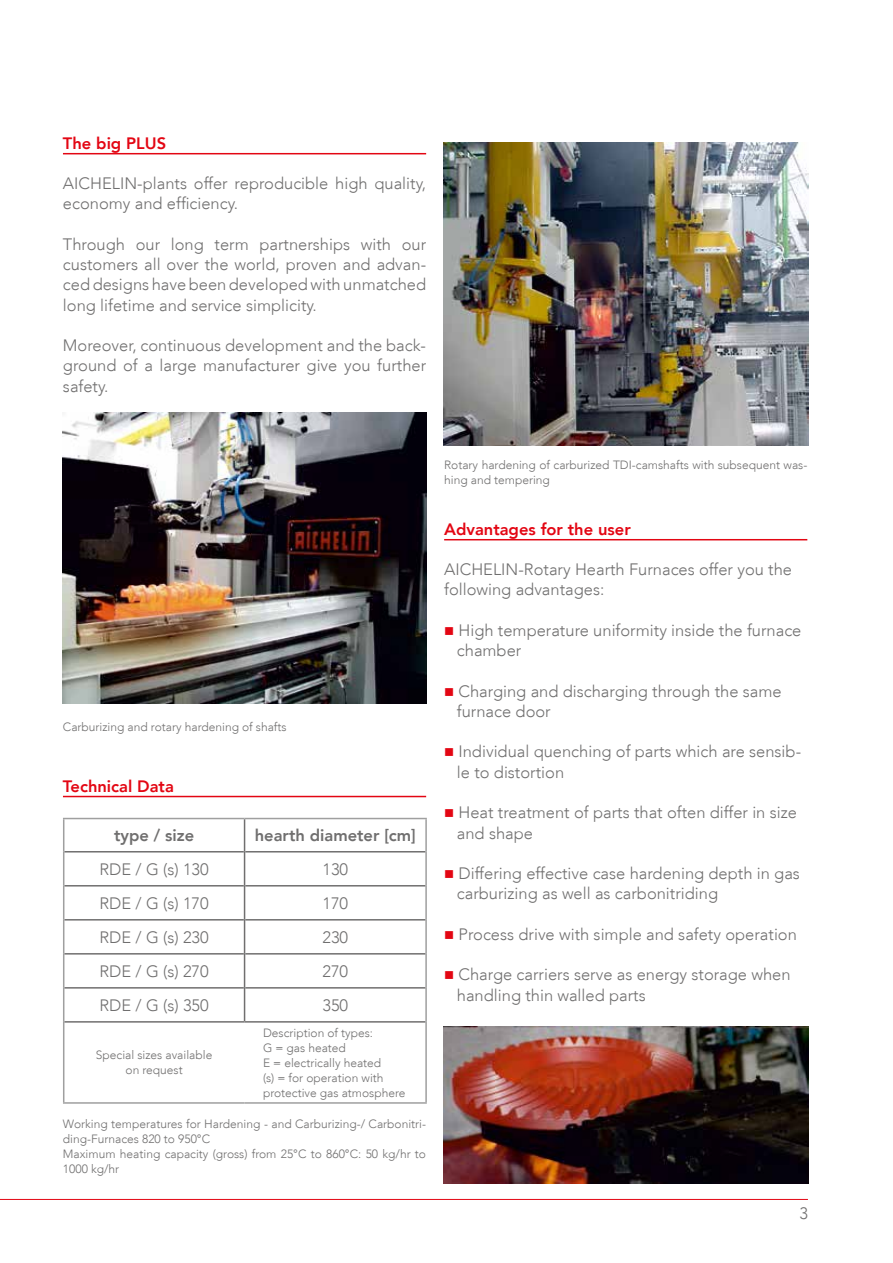
<style>
.page{position:relative;width:893px;height:1263px;background:#fff}
.page>*{position:absolute;margin:0;border:0;box-sizing:border-box;transform-origin:0 0}
.t1{font:300 16.5px/20.2px "Avenir LT";color:#706f6f}
.t2{font:800 16.5px "Avenir LT";color:#e30613}
.t3{font:800 16.5px "Avenir LT";color:#706f6f}
.t4{font:300 12px/15px "Avenir LT";color:#706f6f}
.s1{color:#e30613}
</style>
<div class="page">
<hr style="left:0;top:1199px;width:808px;height:1px;background:#e30613">
<img style="left:63px;top:412px;width:364px;height:292px">
<img style="left:444px;top:1027px;width:364px;height:156px">
<img style="left:443px;top:142px;width:365px;height:303px">
<hr style="left:63px;top:153px;width:363px;height:1px;background:#e30613">
<hr style="left:63px;top:796px;width:363px;height:1px;background:#e30613">
<hr style="left:63px;top:818px;width:182px;height:1px;background:#9f9f9f">
<hr style="left:63px;top:819px;width:1px;height:33px;background:#9f9f9f">
<hr style="left:245px;top:818px;width:182px;height:1px;background:#9f9f9f">
<hr style="left:425px;top:819px;width:2px;height:33px;background:#9f9f9f">
<hr style="left:63px;top:852px;width:1px;height:34px;background:#9f9f9f">
<hr style="left:425px;top:852px;width:2px;height:34px;background:#9f9f9f">
<hr style="left:63px;top:886px;width:1px;height:34px;background:#9f9f9f">
<hr style="left:425px;top:886px;width:2px;height:34px;background:#9f9f9f">
<hr style="left:63px;top:920px;width:1px;height:34px;background:#9f9f9f">
<hr style="left:425px;top:920px;width:2px;height:34px;background:#9f9f9f">
<hr style="left:63px;top:954px;width:1px;height:34px;background:#9f9f9f">
<hr style="left:425px;top:954px;width:2px;height:34px;background:#9f9f9f">
<hr style="left:63px;top:988px;width:1px;height:34px;background:#9f9f9f">
<hr style="left:425px;top:988px;width:2px;height:34px;background:#9f9f9f">
<hr style="left:63px;top:1022px;width:1px;height:80px;background:#9f9f9f">
<hr style="left:425px;top:1022px;width:2px;height:80px;background:#9f9f9f">
<hr style="left:63px;top:1102px;width:182px;height:2px;background:#9f9f9f">
<hr style="left:245px;top:1102px;width:182px;height:2px;background:#9f9f9f">
<hr style="left:64px;top:851px;width:180px;height:1px;background:#706f6f">
<hr style="left:245px;top:851px;width:180px;height:1px;background:#706f6f">
<hr style="left:64px;top:885px;width:180px;height:1px;background:#706f6f">
<hr style="left:245px;top:885px;width:180px;height:1px;background:#706f6f">
<hr style="left:64px;top:919px;width:180px;height:1px;background:#706f6f">
<hr style="left:245px;top:919px;width:180px;height:1px;background:#706f6f">
<hr style="left:64px;top:953px;width:180px;height:1px;background:#706f6f">
<hr style="left:245px;top:953px;width:180px;height:1px;background:#706f6f">
<hr style="left:64px;top:987px;width:180px;height:1px;background:#706f6f">
<hr style="left:245px;top:987px;width:180px;height:1px;background:#706f6f">
<hr style="left:64px;top:1021px;width:181px;height:1px;background:#706f6f">
<hr style="left:245px;top:1021px;width:180px;height:1px;background:#706f6f">
<hr style="left:244px;top:819px;width:1px;height:33px;background:#706f6f">
<hr style="left:244px;top:852px;width:1px;height:34px;background:#706f6f">
<hr style="left:244px;top:886px;width:1px;height:34px;background:#706f6f">
<hr style="left:244px;top:920px;width:1px;height:34px;background:#706f6f">
<hr style="left:244px;top:954px;width:1px;height:34px;background:#706f6f">
<hr style="left:244px;top:988px;width:1px;height:33px;background:#706f6f">
<hr style="left:444px;top:539px;width:363px;height:1px;background:#e30613">
<p class="t2" style="left:63px;top:133px;width:105px">The big PLUS</p>
<p class="t1" style="left:63px;top:173px;width:365px">AICHELIN-plants offer reproducible high quality, economy and efficiency.</p>
<p class="t1" style="left:63px;top:234px;width:365px;text-align:justify">Through our long term partnerships with our customers all over the world, proven and advan&shy;ced designs have been developed with unmatched long lifetime and service simplicity.</p>
<p class="t1" style="left:63px;top:335px;width:365px;text-align:justify">Moreover, continuous development and the back&shy;ground of a large manufacturer give you further safety.</p>
<p class="t4" style="left:63px;top:719px;width:225px">Carburizing and rotary hardening of shafts</p>
<p class="t2" style="left:63px;top:776px;width:112px">Technical Data</p>
<p class="t3" style="left:114px;top:826px;width:82px">type / size</p>
<p class="t3" style="left:255px;top:826px;width:163px">hearth diameter [cm]</p>
<p class="t1" style="left:100px;top:859px;width:111px">RDE / G (s) 130</p>
<p class="t1" style="left:322px;top:859px;width:27px">130</p>
<p class="t1" style="left:100px;top:893px;width:111px">RDE / G (s) 170</p>
<p class="t1" style="left:322px;top:893px;width:27px">170</p>
<p class="t1" style="left:100px;top:927px;width:111px">RDE / G (s) 230</p>
<p class="t1" style="left:322px;top:927px;width:27px">230</p>
<p class="t1" style="left:100px;top:961px;width:111px">RDE / G (s) 270</p>
<p class="t1" style="left:322px;top:961px;width:27px">270</p>
<p class="t1" style="left:100px;top:995px;width:111px">RDE / G (s) 350</p>
<p class="t1" style="left:322px;top:995px;width:27px">350</p>
<p class="t4" style="left:96px;top:1048px;width:118px;text-align:center">Special sizes available on request</p>
<p class="t4" style="left:263px;top:1025px;width:144px">Description of types:<br>G = gas heated<br>E = electrically heated<br>(s) = for operation with protective gas atmosphere</p>
<p class="t4" style="left:63px;top:1116px;width:365px">Working temperatures for Hardening - and Carburizing-/ Carbonitri&shy;ding-Furnaces 820 to 950°C<br>Maximum heating capacity (gross) from 25°C to 860°C: 50 kg/hr to 1000 kg/hr</p>
<p class="t4" style="left:444px;top:458px;width:365px">Rotary hardening of carburized TDI-camshafts with subsequent was&shy;hing and tempering</p>
<p class="t2" style="left:444px;top:519px;width:188px">Advantages for the user</p>
<p class="t1" style="left:444px;top:559px;width:349px">AICHELIN-Rotary Hearth Furnaces offer you the following advantages:</p>
<p class="t1" style="left:457px;top:620px;width:346px;text-indent:-13px"><span class="s1">■</span> High temperature uniformity inside the furnace chamber</p>
<p class="t1" style="left:457px;top:681px;width:326px;text-indent:-13px"><span class="s1">■</span> Charging and discharging through the same furnace door</p>
<p class="t1" style="left:457px;top:742px;width:346px;text-indent:-13px"><span class="s1">■</span> Individual quenching of parts which are sensib&shy;le to distortion</p>
<p class="t1" style="left:457px;top:802px;width:342px;text-indent:-13px"><span class="s1">■</span> Heat treatment of parts that often differ in size and shape</p>
<p class="t1" style="left:457px;top:863px;width:345px;text-indent:-13px"><span class="s1">■</span> Differing effective case hardening depth in gas carburizing as well as carbonitriding</p>
<p class="t1" style="left:444px;top:924px;width:354px"><span class="s1">■</span> Process drive with simple and safety operation</p>
<p class="t1" style="left:457px;top:964px;width:335px;text-indent:-13px"><span class="s1">■</span> Charge carriers serve as energy storage when handling thin walled parts</p>
<p class="t1" style="left:799px;top:1203px;width:10px">3</p>
</div>
